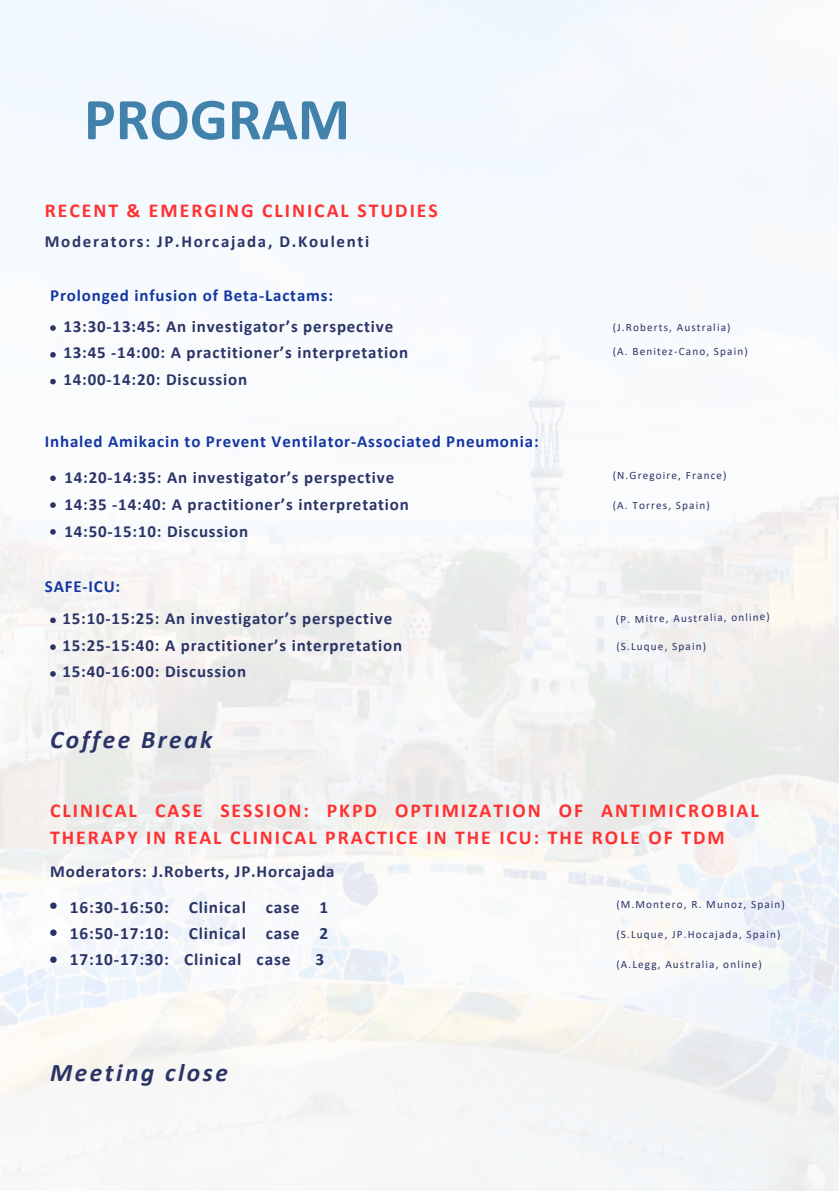
<style>
.page{position:relative;width:839px;height:1191px;background:#fff}
.page>*{position:absolute;margin:0;border:0;box-sizing:border-box;transform-origin:0 0}
.t1{font:700 59.8px "Calibri";color:#4281aa}
.t2{font:italic 700 25.4px "Calibri";letter-spacing:.1em;color:#2b3467}
.t3{font:700 19.8px/27px "Calibri";letter-spacing:.1em;color:#ff3131}
.t4{font:700 17.2px/26px "Calibri";letter-spacing:.05em;color:#2b3467;text-align:justify}
.t5{font:700 17px/26.8px "Calibri";letter-spacing:.05em;color:#2b3467}
.t6{font:700 17px "Calibri";letter-spacing:.05em;color:#1436a3}
.t7{font:700 17px "Calibri";letter-spacing:.1em;color:#2b3467}
.t8{font:11.2px "Calibri";letter-spacing:.1em;color:#2b3467}
</style>
<div class="page">
<svg style="left:50px;top:475px;width:6px;height:6px"></svg>
<svg style="left:50px;top:502px;width:6px;height:6px"></svg>
<svg style="left:50px;top:529px;width:6px;height:6px"></svg>
<svg style="left:50px;top:618px;width:6px;height:5px"></svg>
<svg style="left:50px;top:644px;width:6px;height:6px"></svg>
<svg style="left:50px;top:671px;width:6px;height:6px"></svg>
<svg style="left:50px;top:902px;width:7px;height:7px"></svg>
<svg style="left:50px;top:929px;width:7px;height:7px"></svg>
<svg style="left:50px;top:956px;width:7px;height:7px"></svg>
<svg style="left:50px;top:325px;width:6px;height:6px"></svg>
<svg style="left:50px;top:352px;width:6px;height:6px"></svg>
<svg style="left:50px;top:379px;width:6px;height:5px"></svg>
<p class="t1" style="left:84px;top:94px;width:267px">PROGRAM</p>
<p class="t3" style="left:45px;top:198px;width:394px">RECENT &amp; EMERGING CLINICAL STUDIES</p>
<p class="t7" style="left:45px;top:234px;width:326px">Moderators: JP.Horcajada, D.Koulenti</p>
<h4 class="t6" style="left:50px;top:288px;width:284px">Prolonged infusion of Beta-Lactams:</h4>
<p class="t5" style="left:63px;top:314px;width:346px">13:30-13:45: An investigator’s perspective<br>13:45 -14:00: A practitioner’s interpretation<br>14:00-14:20: Discussion</p>
<p class="t6" style="left:45px;top:435px;width:495px">Inhaled Amikacin to Prevent Ventilator-Associated Pneumonia:</p>
<h3 class="t5" style="left:64px;top:465px;width:346px">14:20-14:35: An investigator’s perspective<br>14:35 -14:40: A practitioner’s interpretation</h3>
<h5 class="t5" style="left:64px;top:519px;width:185px">14:50-15:10: Discussion</h5>
<h5 class="t6" style="left:45px;top:579px;width:77px">SAFE-ICU:</h5>
<h5 class="t5" style="left:62px;top:606px;width:341px">15:10-15:25: An investigator’s perspective<br>15:25-15:40: A practitioner’s interpretation</h5>
<h5 class="t5" style="left:62px;top:660px;width:185px">15:40-16:00: Discussion</h5>
<p class="t2" style="left:50px;top:729px;width:164px">Coffee Break</p>
<h2 class="t8" style="left:612px;top:322px;width:119px">(J.Roberts, Australia)</h2>
<h3 class="t8" style="left:612px;top:346px;width:136px">(A. Benitez-Cano, Spain)</h3>
<h5 class="t8" style="left:612px;top:470px;width:115px">(N.Gregoire, France)</h5>
<h5 class="t8" style="left:612px;top:501px;width:98px">(A. Torres, Spain)</h5>
<p class="t8" style="left:615px;top:615px;width:155px;rotate:-1deg">(P. Mitre, Australia, online)</p>
<p class="t8" style="left:616px;top:642px;width:91px">(S.Luque, Spain)</p>
<h5 class="t3" style="left:50px;top:798px;width:710px">CLINICAL CASE SESSION: PKPD OPTIMIZATION OF ANTIMICROBIAL<br>THERAPY IN REAL CLINICAL PRACTICE IN THE ICU: THE ROLE OF TDM</h5>
<h1 class="t5" style="left:50px;top:859px;width:286px">Moderators: J.Roberts, JP.Horcajada</h1>
<h5 class="t4" style="left:70px;top:896px;width:260px">16:30-16:50: Clinical case 1<br>16:50-17:10: Clinical case 2<br>17:10-17:30: Clinical case</h5>
<h5 class="t4" style="left:315px;top:947px;width:10px">3</h5>
<p class="t2" style="left:50px;top:1062px;width:179px">Meeting close</p>
<p class="t8" style="left:616px;top:900px;width:170px">(M.Montero, R. Munoz, Spain)</p>
<p class="t8" style="left:616px;top:929px;width:166px">(S.Luque, JP.Hocajada, Spain)</p>
<h2 class="t8" style="left:616px;top:960px;width:147px">(A.Legg, Australia, online)</h2>
</div>
